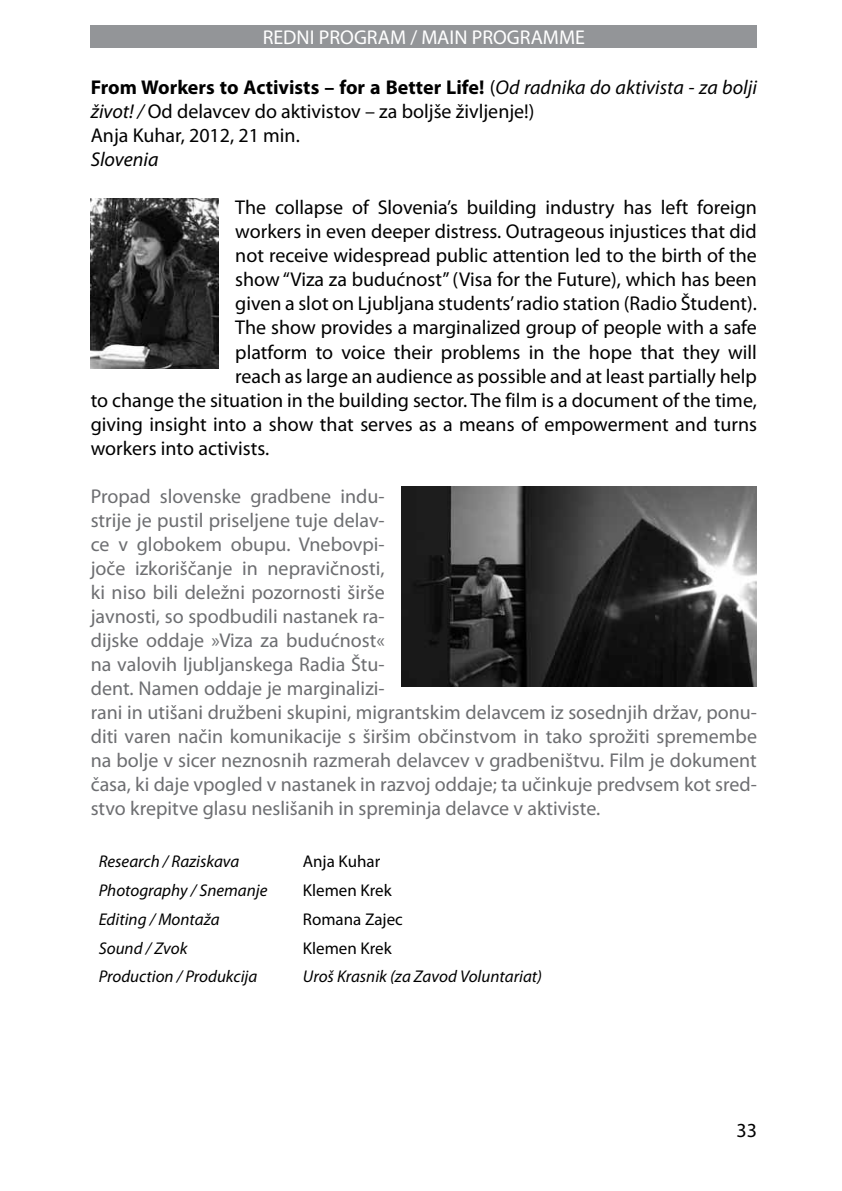
<style>
.page{position:relative;width:842px;height:1191px;background:#fff}
.page>*{position:absolute;margin:0;border:0;box-sizing:border-box;transform-origin:0 0}
.t1{font:20px/24px "Myriad Pro";color:#000}
.t2{font:20px/24px "Myriad Pro";color:#6d6e71}
.t3{font:20px "Myriad Pro";color:#fff}
.t4{font:italic 20px "Myriad Pro";color:#000}
.t5{font:italic 17px "Myriad Pro";color:#000}
.t6{font:17px "Myriad Pro";color:#000}
.s1{font-weight:700}
.s2{font-style:italic}
</style>
<div class="page">
<img style="left:402px;top:486px;width:355px;height:200px">
<img style="left:91px;top:198px;width:127px;height:171px">
<div style="left:91px;top:25px;width:666px;height:23px;background:#939598"></div>
<p class="t3" style="left:263px;top:25px;width:324px">REDNI PROGRAM / MAIN PROGRAMME</p>
<p class="t1" style="left:91px;top:75px;width:668px"><span class="s1">From Workers to Activists – for a Better Life!</span> (<span class="s2">Od radnika do aktivista - za bolji život! /</span> Od delavcev do aktivistov – za boljše življenje!)<br>Anja Kuhar, 2012, 21 min.</p>
<p class="t4" style="left:91px;top:147px;width:69px">Slovenia</p>
<p class="t1" style="left:235px;top:195px;width:523px">The collapse of Slovenia’s building industry has left foreign</p>
<p class="t1" style="left:235px;top:219px;width:523px">workers in even deeper distress. Outrageous injustices that did</p>
<p class="t1" style="left:235px;top:243px;width:523px">not receive widespread public attention led to the birth of the</p>
<p class="t1" style="left:235px;top:267px;width:523px">show “Viza za budućnost” (Visa for the Future), which has been</p>
<p class="t1" style="left:235px;top:291px;width:523px">given a slot on Ljubljana students’ radio station (Radio Študent).</p>
<p class="t1" style="left:235px;top:315px;width:523px">The show provides a marginalized group of people with a safe</p>
<p class="t1" style="left:235px;top:339px;width:523px">platform to voice their problems in the hope that they will</p>
<p class="t1" style="left:235px;top:363px;width:523px">reach as large an audience as possible and at least partially help</p>
<p class="t1" style="left:91px;top:387px;width:668px">to change the situation in the building sector. The film is a document of the time,</p>
<p class="t1" style="left:91px;top:411px;width:668px">giving insight into a show that serves as a means of empowerment and turns</p>
<p class="t1" style="left:91px;top:435px;width:180px">workers into activists.</p>
<p class="t2" style="left:91px;top:483px;width:668px">Propad slovenske gradbene indu-<br>strije je pustil priseljene tuje delav-<br>ce v globokem obupu. Vnebovpi-<br>joče izkoriščanje in nepravičnosti,<br>ki niso bili deležni pozornosti širše<br>javnosti, so spodbudili nastanek ra-<br>dijske oddaje »Viza za budućnost«<br>na valovih ljubljanskega Radia Štu-<br>dent. Namen oddaje je marginalizi-<br>rani in utišani družbeni skupini, migrantskim delavcem iz sosednjih držav, ponu&shy;diti varen način komunikacije s širšim občinstvom in tako sprožiti spremembe na bolje v sicer neznosnih razmerah delavcev v gradbeništvu. Film je dokument časa, ki daje vpogled v nastanek in razvoj oddaje; ta učinkuje predvsem kot sred&shy;stvo krepitve glasu neslišanih in spreminja delavce v aktiviste.</p>
<p class="t5" style="left:99px;top:851px;width:142px">Research / Raziskava</p>
<p class="t6" style="left:303px;top:851px;width:79px">Anja Kuhar</p>
<p class="t5" style="left:99px;top:880px;width:170px">Photography / Snemanje</p>
<p class="t6" style="left:303px;top:880px;width:90px">Klemen Krek</p>
<p class="t5" style="left:99px;top:908px;width:122px">Editing / Montaža</p>
<p class="t6" style="left:303px;top:908px;width:102px">Romana Zajec</p>
<p class="t5" style="left:99px;top:937px;width:90px">Sound / Zvok</p>
<p class="t6" style="left:303px;top:937px;width:90px">Klemen Krek</p>
<p class="t5" style="left:99px;top:966px;width:160px">Production / Produkcija</p>
<p class="t5" style="left:303px;top:966px;width:241px">Uroš Krasnik (za Zavod Voluntariat)</p>
<p class="t1" style="left:736px;top:1117px;width:22px">33</p>
</div>
